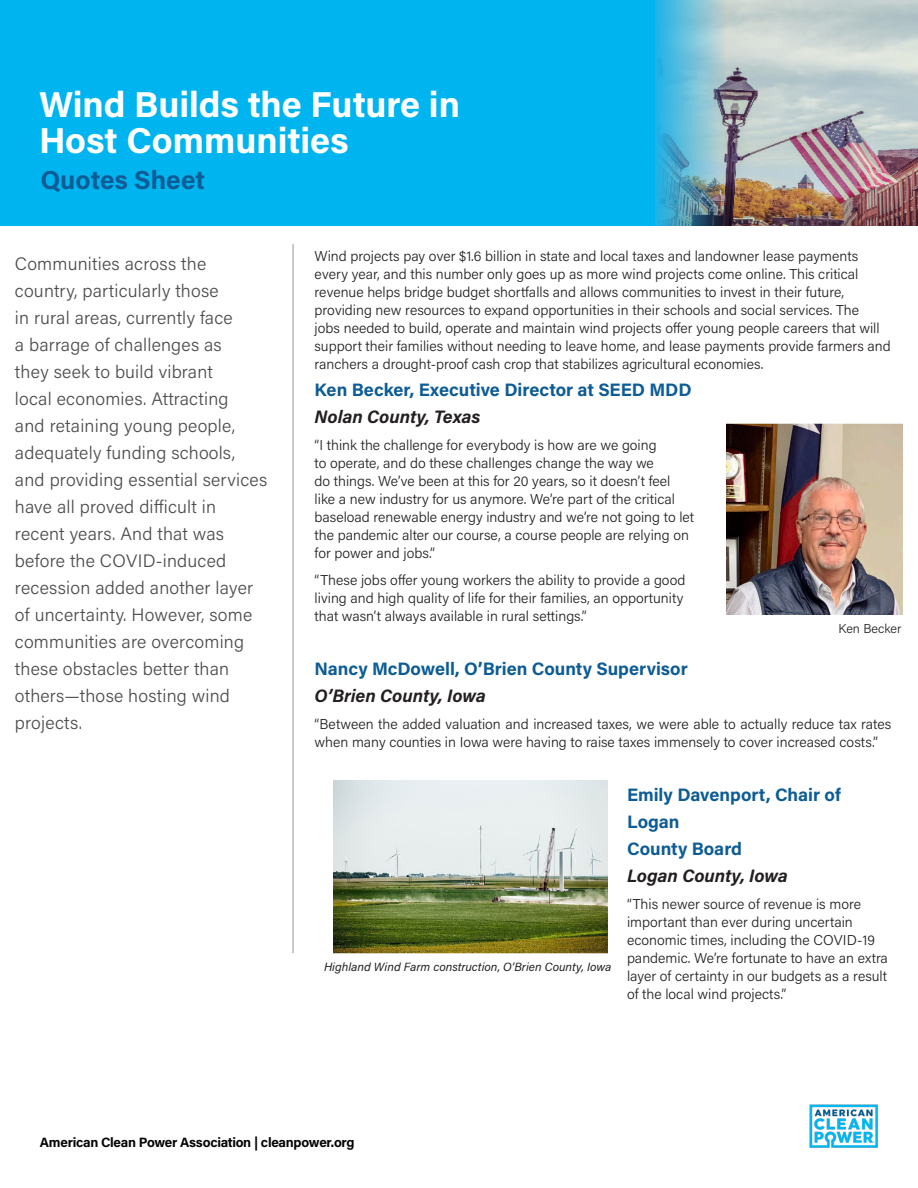
<style>
.page{position:relative;width:918px;height:1188px;background:#fff}
.page>*{position:absolute;margin:0;border:0;box-sizing:border-box;transform-origin:0 0}
.t1{font:700 36px/36px "Acumin Pro";color:#fff}
._2-Red_Subtitle{font:700 26.1px "Acumin Pro";color:#0d5c95}
._4-Left_Hand_Column{font:300 18px/27px "Acumin Pro";letter-spacing:.01em;color:#4b4c4d}
._7-Pull_Quote-Dk__bl{font:700 18px/27px "Acumin Pro";color:#0d5c95}
._8-Subhead_-_Red{font:italic 700 18px "Acumin Pro";color:#231f20}
._5-Paragraph_text_bl{font:300 14.25px/18px "Acumin Pro";color:#231f20}
.t2{font:700 13.5px "Acumin Pro";letter-spacing:-.02em;color:#040503}
.t3{font:300 12.75px "Acumin Pro";color:#231f20}
.t4{font:italic 12px "Acumin Pro";color:#231f20}
</style>
<div class="page">
<div style="left:0;top:0;width:658px;height:226px;background:#00b5ef"></div>
<img style="left:727px;top:0;width:191px;height:226px">
<img style="left:809px;top:1104px;width:69px;height:44px">
<img style="left:656px;top:0;width:71px;height:226px">
<hr style="left:293px;top:244px;width:1px;height:709px;background:#939598">
<img style="left:727px;top:425px;width:175px;height:189px">
<img style="left:334px;top:780px;width:273px;height:172px">
<p class="t1" style="left:39px;top:85px;width:423px">Wind Builds the Future in<br>Host Communities</p>
<p class="_2-Red_Subtitle" style="left:40px;top:162px;width:166px">Quotes Sheet</p>
<p class="_4-Left_Hand_Column" style="left:15px;top:250px;width:254px">Communities across the country, particularly those<br>in rural areas, currently face<br>a barrage of challenges as<br>they seek to build vibrant<br>local economies. Attracting<br>and retaining young people, adequately funding schools, and providing essential services have all proved difficult in recent years. And that was before the COVID-induced recession added another layer of uncertainty. However, some communities are overcoming these obstacles better than others—those hosting wind projects.</p>
<p class="_5-Paragraph_text_bl" style="left:315px;top:246px;width:578px">Wind projects pay over $1.6 billion in state and local taxes and landowner lease payments every year, and this number only goes up as more wind projects come online. This critical revenue helps bridge budget shortfalls and allows communities to invest in their future, providing new resources to expand opportunities in their schools and social services. The<br>jobs needed to build, operate and maintain wind projects offer young people careers that will support their families without needing to leave home, and lease payments provide farmers and ranchers a drought-proof cash crop that stabilizes agricultural economies.</p>
<p class="_7-Pull_Quote-Dk__bl" style="left:315px;top:375px;width:379px">Ken Becker, Executive Director at SEED MDD</p>
<p class="_8-Subhead_-_Red" style="left:315px;top:404px;width:167px">Nolan County, Texas</p>
<p class="_5-Paragraph_text_bl" style="left:315px;top:435px;width:381px">“I think the challenge for everybody is how are we going<br>to operate, and do these challenges change the way we<br>do things. We’ve been at this for 20 years, so it doesn’t feel like a new industry for us anymore. We’re part of the critical baseload renewable energy industry and we’re not going to let the pandemic alter our course, a course people are relying on for power and jobs.”</p>
<p class="_5-Paragraph_text_bl" style="left:315px;top:570px;width:372px">“These jobs offer young workers the ability to provide a good living and high quality of life for their families, an opportunity that wasn’t always available in rural settings.”</p>
<p class="_7-Pull_Quote-Dk__bl" style="left:315px;top:654px;width:375px">Nancy McDowell, O’Brien County Supervisor</p>
<p class="_8-Subhead_-_Red" style="left:315px;top:683px;width:173px">O’Brien County, Iowa</p>
<p class="_5-Paragraph_text_bl" style="left:315px;top:714px;width:578px">“Between the added valuation and increased taxes, we were able to actually reduce tax rates when many counties in Iowa were having to raise taxes immensely to cover increased costs.”</p>
<p class="_7-Pull_Quote-Dk__bl" style="left:627px;top:780px;width:215px">Emily Davenport, Chair of<br>Logan</p>
<p class="_7-Pull_Quote-Dk__bl" style="left:627px;top:834px;width:117px">County Board</p>
<p class="_8-Subhead_-_Red" style="left:627px;top:863px;width:162px">Logan County, Iowa</p>
<p class="_5-Paragraph_text_bl" style="left:627px;top:894px;width:263px">“This newer source of revenue is more important than ever during uncertain economic times, including the COVID-19 pandemic. We’re fortunate to have an extra layer of certainty in our budgets as a result of the local wind projects.”</p>
<p class="t3" style="left:838px;top:620px;width:64px">Ken Becker</p>
<p class="t4" style="left:324px;top:959px;width:289px">Highland Wind Farm construction, O’Brien County, Iowa</p>
<p class="t2" style="left:40px;top:1132px;width:316px">American Clean Power Association | cleanpower.org</p>
</div>
